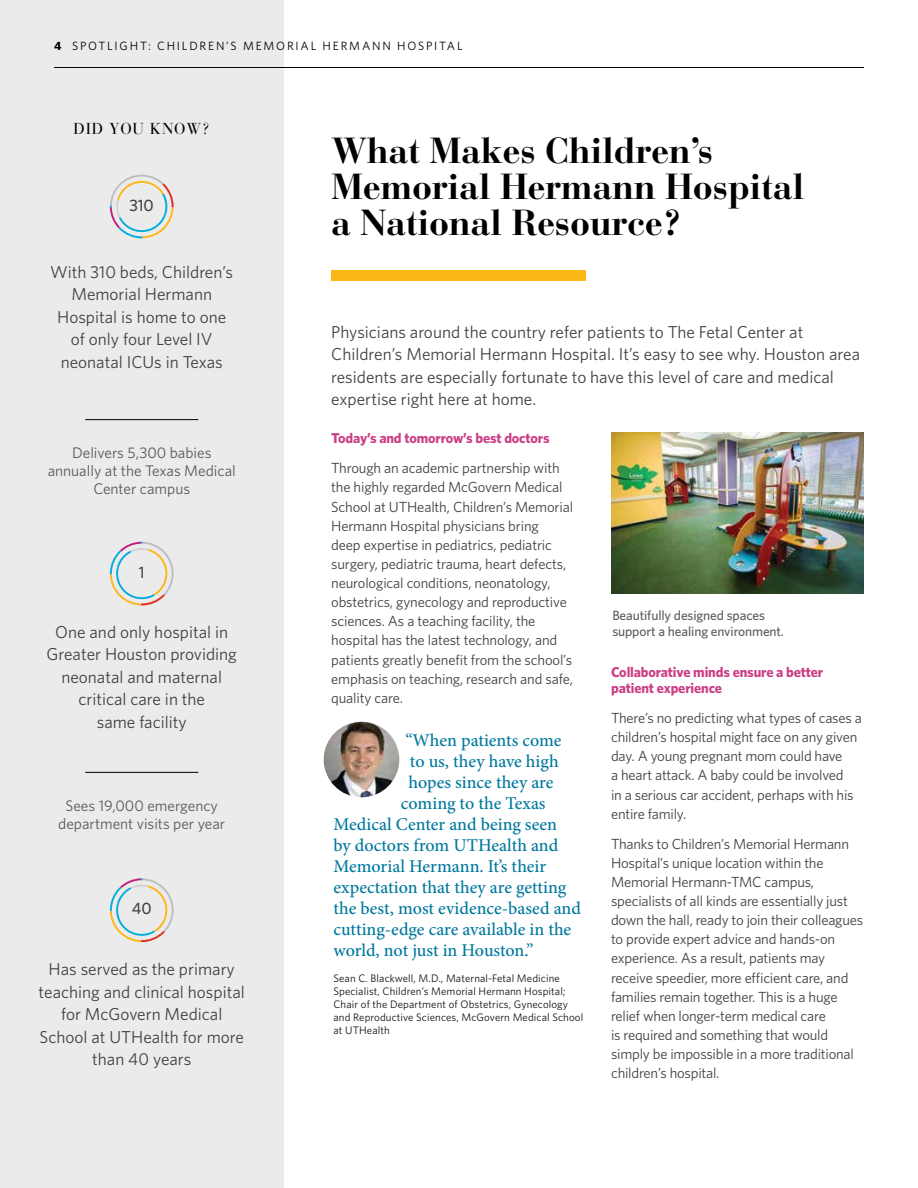
<style>
.page{position:relative;width:918px;height:1188px;background:#fff}
.page>*{position:absolute;margin:0;border:0;box-sizing:border-box;transform-origin:0 0}
.t1{font:700 36px/36px "Bauer Bodoni";letter-spacing:-.01em;color:#000}
.t2{font:500 18px "Minion Pro";color:#00789e}
.t3{font:17.25px/22.5px "Whitney";color:#414042;text-align:center}
.t4{font:500 16.5px "Whitney";color:#414042}
.t5{font:15.75px "Bauer Bodoni";letter-spacing:.05em;color:#000}
.t6{font:15.3px/18px "Whitney";color:#58595b;text-align:center}
.t7{font:14.7px/19.2px "Whitney";letter-spacing:-.015em;color:#414042}
.t8{font:700 14.25px/16.5px "Whitney";letter-spacing:-.01em;color:#cb3e86}
.t9{font:500 13.5px/16.2px "Whitney";letter-spacing:-.01em;color:#5d5d60}
.t10{font:12px "Whitney";letter-spacing:.15em;color:#000}
.t11{font:10.8px/13px "Whitney";letter-spacing:.01em;color:#141414}
.s1{font-weight:700}
</style>
<div class="page">
<div style="left:0;top:0;width:284px;height:1188px;background:#ebebec"></div>
<hr style="left:85px;top:419px;width:113px;height:1px;background:#000">
<hr style="left:85px;top:772px;width:113px;height:1px;background:#000">
<svg style="left:110px;top:175px;width:64px;height:63px"></svg>
<svg style="left:110px;top:878px;width:64px;height:64px"></svg>
<svg style="left:110px;top:542px;width:64px;height:63px"></svg>
<hr style="left:54px;top:67px;width:810px;height:1px;background:#000">
<div style="left:331px;top:270px;width:254px;height:11px;background:#fdb714"></div>
<img style="left:611px;top:432px;width:253px;height:162px">
<img style="left:324px;top:722px;width:75px;height:75px;border-radius:38px">
<p class="t10" style="left:54px;top:39px;width:410px"><span class="s1">4</span> SPOTLIGHT: CHILDREN’S MEMORIAL HERMANN HOSPITAL</p>
<p class="t5" style="left:74px;top:119px;width:138px">DID YOU KNOW?</p>
<p class="t4" style="left:130px;top:195px;width:26px">310</p>
<p class="t3" style="left:50px;top:260px;width:184px">With 310 beds, Children’s<br>Memorial Hermann<br>Hospital is home to one of only four Level IV neonatal ICUs in Texas</p>
<p class="t6" style="left:48px;top:443px;width:190px">Delivers 5,300 babies annually at the Texas Medical<br>Center campus</p>
<p class="t4" style="left:139px;top:562px;width:7px">1</p>
<p class="t3" style="left:47px;top:620px;width:192px">One and only hospital in<br>Greater Houston providing neonatal and maternal critical care in the<br>same facility</p>
<p class="t6" style="left:58px;top:796px;width:169px">Sees 19,000 emergency department visits per year</p>
<p class="t4" style="left:132px;top:899px;width:21px">40</p>
<p class="t3" style="left:39px;top:958px;width:208px">Has served as the primary teaching and clinical hospital for McGovern Medical<br>School at UTHealth for more than 40 years</p>
<h1 class="t1" style="left:331px;top:133px;width:475px">What Makes Children’s<br>Memorial Hermann Hospital a National Resource?</h1>
<p class="t3" style="left:331px;top:320px;width:530px;text-align:left">Physicians around the country refer patients to The Fetal Center at Children’s Memorial Hermann Hospital. It’s easy to see why. Houston area residents are especially fortunate to have this level of care and medical expertise right here at home.</p>
<p class="t8" style="left:331px;top:430px;width:220px">Today’s and tomorrow’s best doctors</p>
<p class="t7" style="left:331px;top:458px;width:244px">Through an academic partnership with the highly regarded McGovern Medical School at UTHealth, Children’s Memorial Hermann Hospital physicians bring<br>deep expertise in pediatrics, pediatric surgery, pediatric trauma, heart defects, neurological conditions, neonatology, obstetrics, gynecology and reproductive sciences. As a teaching facility, the hospital has the latest technology, and patients greatly benefit from the school’s emphasis on teaching, research and safe, quality care.</p>
<p class="t2" style="left:405px;top:728px;width:158px">“When patients come</p>
<p class="t2" style="left:410px;top:749px;width:150px">to us, they have high</p>
<p class="t2" style="left:408px;top:770px;width:147px">hopes since they are</p>
<p class="t2" style="left:401px;top:791px;width:146px">coming to the Texas</p>
<p class="t2" style="left:333px;top:812px;width:225px">Medical Center and being seen</p>
<p class="t2" style="left:333px;top:833px;width:226px">by doctors from UTHealth and</p>
<p class="t2" style="left:333px;top:854px;width:214px">Memorial Hermann. It’s their</p>
<p class="t2" style="left:333px;top:875px;width:234px">expectation that they are getting</p>
<p class="t2" style="left:333px;top:896px;width:249px">the best, most evidence-based and</p>
<p class="t2" style="left:333px;top:917px;width:239px">cutting-edge care available in the</p>
<p class="t2" style="left:333px;top:938px;width:202px">world, not just in Houston.”</p>
<p class="t11" style="left:333px;top:972px;width:251px">Sean C. Blackwell, M.D., Maternal-Fetal Medicine Specialist, Children’s Memorial Hermann Hospital; Chair of the Department of Obstetrics, Gynecology and Reproductive Sciences, McGovern Medical School at UTHealth</p>
<p class="t9" style="left:612px;top:607px;width:173px">Beautifully designed spaces support a healing environment.</p>
<p class="t8" style="left:611px;top:663px;width:214px">Collaborative minds ensure a better patient experience</p>
<p class="t7" style="left:611px;top:708px;width:252px">There’s no predicting what types of cases a children’s hospital might face on any given day. A young pregnant mom could have<br>a heart attack. A baby could be involved<br>in a serious car accident, perhaps with his entire family.</p>
<p class="t7" style="left:611px;top:834px;width:254px">Thanks to Children’s Memorial Hermann Hospital’s unique location within the Memorial Hermann-TMC campus, specialists of all kinds are essentially just down the hall, ready to join their colleagues to provide expert advice and hands-on experience. As a result, patients may receive speedier, more efficient care, and families remain together. This is a huge relief when longer-term medical care<br>is required and something that would simply be impossible in a more traditional children’s hospital.</p>
</div>
